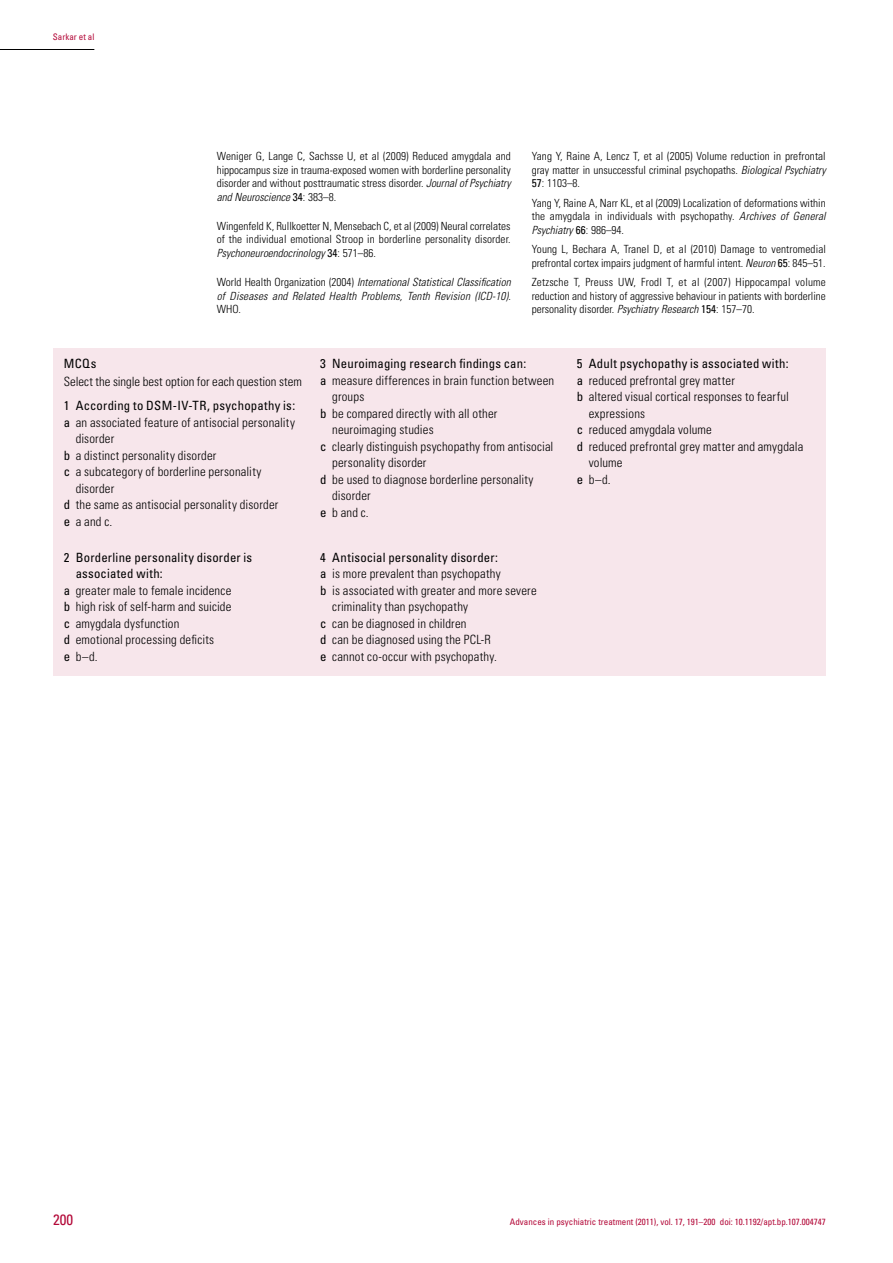
<style>
.page{position:relative;width:893px;height:1263px;background:#fff}
.page>*{position:absolute;margin:0;border:0;box-sizing:border-box;transform-origin:0 0}
.t1{font:condensed 15px "Univers LT Std";color:#b30838}
.t2{font:300 condensed 12.75px "Univers LT Std";letter-spacing:.015em;color:#000}
.t3{font:condensed 12.75px "Univers LT Std";letter-spacing:.015em;color:#000}
.t4{font:300 condensed 11.25px/13.5px "Univers LT Std";color:#000;text-align:justify}
.t5{font:italic 300 condensed 11.25px/13.5px "Univers LT Std";letter-spacing:.015em;color:#000;text-align:justify}
.t6{font:condensed 9px "Univers LT Std";color:#b30838}
.s1{font-style:italic}
.s2{font-weight:400}
.s3{font-style:normal}
</style>
<div class="page">
<hr style="left:0;top:49px;width:94px;height:1px;background:#000">
<div style="left:53px;top:348px;width:773px;height:327px;background:#f7e6eb"></div>
<p class="t6" style="left:53px;top:31px;width:43px">Sarkar et al</p>
<p class="t4" style="left:217px;top:149px;width:296px">Weniger G, Lange C, Sachsse U, et al (2009) Reduced amygdala and hippocampus size in trauma-exposed women with borderline personality disorder and without posttraumatic stress disorder. <span class="s1">Journal of Psychiatry and Neuroscience</span> <span class="s2">34</span>: 383–8.</p>
<p class="t4" style="left:217px;top:219px;width:295px">Wingenfeld K, Rullkoetter N, Mensebach C, et al (2009) Neural correlates of the individual emotional Stroop in borderline personality disorder.<br><span class="s1">Psychoneuroendocrinology</span> <span class="s2">34</span>: 571–86.</p>
<p class="t5" style="left:217px;top:276px;width:296px"><span class="s3">World Health Organization (2004)</span> International Statistical Classification of Diseases and Related Health Problems, Tenth Revision (ICD-10)<span class="s3">.<br>WHO.</span></p>
<p class="t4" style="left:532px;top:149px;width:296px">Yang Y, Raine A, Lencz T, et al (2005) Volume reduction in prefrontal gray matter in unsuccessful criminal psychopaths. <span class="s1">Biological Psychiatry </span><span class="s2">57</span>: 1103–8.</p>
<p class="t4" style="left:532px;top:196px;width:295px">Yang Y, Raine A, Narr KL, et al (2009) Localization of deformations within the amygdala in individuals with psychopathy. <span class="s1">Archives of General Psychiatry</span> <span class="s2">66</span>: 986–94.</p>
<p class="t4" style="left:532px;top:242px;width:296px">Young L, Bechara A, Tranel D, et al (2010) Damage to ventromedial prefrontal cortex impairs judgment of harmful intent. <span class="s1">Neuron</span> <span class="s2">65</span>: 845–51.</p>
<p class="t4" style="left:532px;top:275px;width:296px">Zetzsche T, Preuss UW, Frodl T, et al (2007) Hippocampal volume reduction and history of aggressive behaviour in patients with borderline personality disorder. <span class="s1">Psychiatry Research</span> <span class="s2">154</span>: 157–70.</p>
<p class="t3" style="left:64px;top:355px;width:34px">MCQs</p>
<p class="t2" style="left:64px;top:374px;width:240px">Select the single best option for each question stem</p>
<p class="t3" style="left:64px;top:397px;width:233px">1 According to DSM-IV-TR, psychopathy is:</p>
<p class="t2" style="left:64px;top:414px;width:233px"><span class="s2">a</span> an associated feature of antisocial personality</p>
<p class="t2" style="left:76px;top:431px;width:40px">disorder</p>
<p class="t2" style="left:64px;top:447px;width:154px"><span class="s2">b</span> a distinct personality disorder</p>
<p class="t2" style="left:64px;top:464px;width:199px"><span class="s2">c</span> a subcategory of borderline personality</p>
<p class="t2" style="left:76px;top:480px;width:40px">disorder</p>
<p class="t2" style="left:64px;top:497px;width:216px"><span class="s2">d</span> the same as antisocial personality disorder</p>
<p class="t2" style="left:64px;top:513px;width:50px"><span class="s2">e</span> a and c.</p>
<p class="t3" style="left:64px;top:549px;width:190px">2 Borderline personality disorder is</p>
<p class="t3" style="left:76px;top:565px;width:89px">associated with:</p>
<p class="t2" style="left:64px;top:582px;width:169px"><span class="s2">a</span> greater male to female incidence</p>
<p class="t2" style="left:64px;top:599px;width:169px"><span class="s2">b</span> high risk of self-harm and suicide</p>
<p class="t2" style="left:64px;top:615px;width:117px"><span class="s2">c</span> amygdala dysfunction</p>
<p class="t2" style="left:64px;top:632px;width:152px"><span class="s2">d</span> emotional processing deficits</p>
<p class="t2" style="left:64px;top:648px;width:35px"><span class="s2">e</span> b–d.</p>
<p class="t3" style="left:320px;top:355px;width:207px">3 Neuroimaging research findings can:</p>
<p class="t2" style="left:320px;top:372px;width:235px"><span class="s2">a</span> measure differences in brain function between</p>
<p class="t2" style="left:332px;top:389px;width:34px">groups</p>
<p class="t2" style="left:320px;top:405px;width:179px"><span class="s2">b</span> be compared directly with all other</p>
<p class="t2" style="left:332px;top:422px;width:103px">neuroimaging studies</p>
<p class="t2" style="left:320px;top:438px;width:235px"><span class="s2">c</span> clearly distinguish psychopathy from antisocial</p>
<p class="t2" style="left:332px;top:455px;width:96px">personality disorder</p>
<p class="t2" style="left:320px;top:471px;width:215px"><span class="s2">d</span> be used to diagnose borderline personality</p>
<p class="t2" style="left:332px;top:488px;width:40px">disorder</p>
<p class="t2" style="left:320px;top:504px;width:50px"><span class="s2">e</span> b and c.</p>
<p class="t3" style="left:320px;top:549px;width:179px">4 Antisocial personality disorder:</p>
<p class="t2" style="left:320px;top:566px;width:182px"><span class="s2">a</span> is more prevalent than psychopathy</p>
<p class="t2" style="left:320px;top:582px;width:218px"><span class="s2">b</span> is associated with greater and more severe</p>
<p class="t2" style="left:332px;top:599px;width:137px">criminality than psychopathy</p>
<p class="t2" style="left:320px;top:615px;width:148px"><span class="s2">c</span> can be diagnosed in children</p>
<p class="t2" style="left:320px;top:632px;width:172px"><span class="s2">d</span> can be diagnosed using the PCL-R</p>
<p class="t2" style="left:320px;top:648px;width:178px"><span class="s2">e</span> cannot co-occur with psychopathy.</p>
<p class="t3" style="left:577px;top:355px;width:213px">5 Adult psychopathy is associated with:</p>
<p class="t2" style="left:577px;top:372px;width:160px"><span class="s2">a</span> reduced prefrontal grey matter</p>
<p class="t2" style="left:577px;top:389px;width:214px"><span class="s2">b</span> altered visual cortical responses to fearful</p>
<p class="t2" style="left:589px;top:405px;width:58px">expressions</p>
<p class="t2" style="left:577px;top:422px;width:137px"><span class="s2">c</span> reduced amygdala volume</p>
<p class="t2" style="left:577px;top:438px;width:228px"><span class="s2">d</span> reduced prefrontal grey matter and amygdala</p>
<p class="t2" style="left:589px;top:455px;width:35px">volume</p>
<p class="t2" style="left:577px;top:471px;width:35px"><span class="s2">e</span> b–d.</p>
<h1 class="t1" style="left:53px;top:1210px;width:21px">200</h1>
<p class="t6" style="left:510px;top:1216px;width:317px">Advances in psychiatric treatment (2011), vol. 17, 191–200 doi: 10.1192/apt.bp.107.004747</p>
</div>
